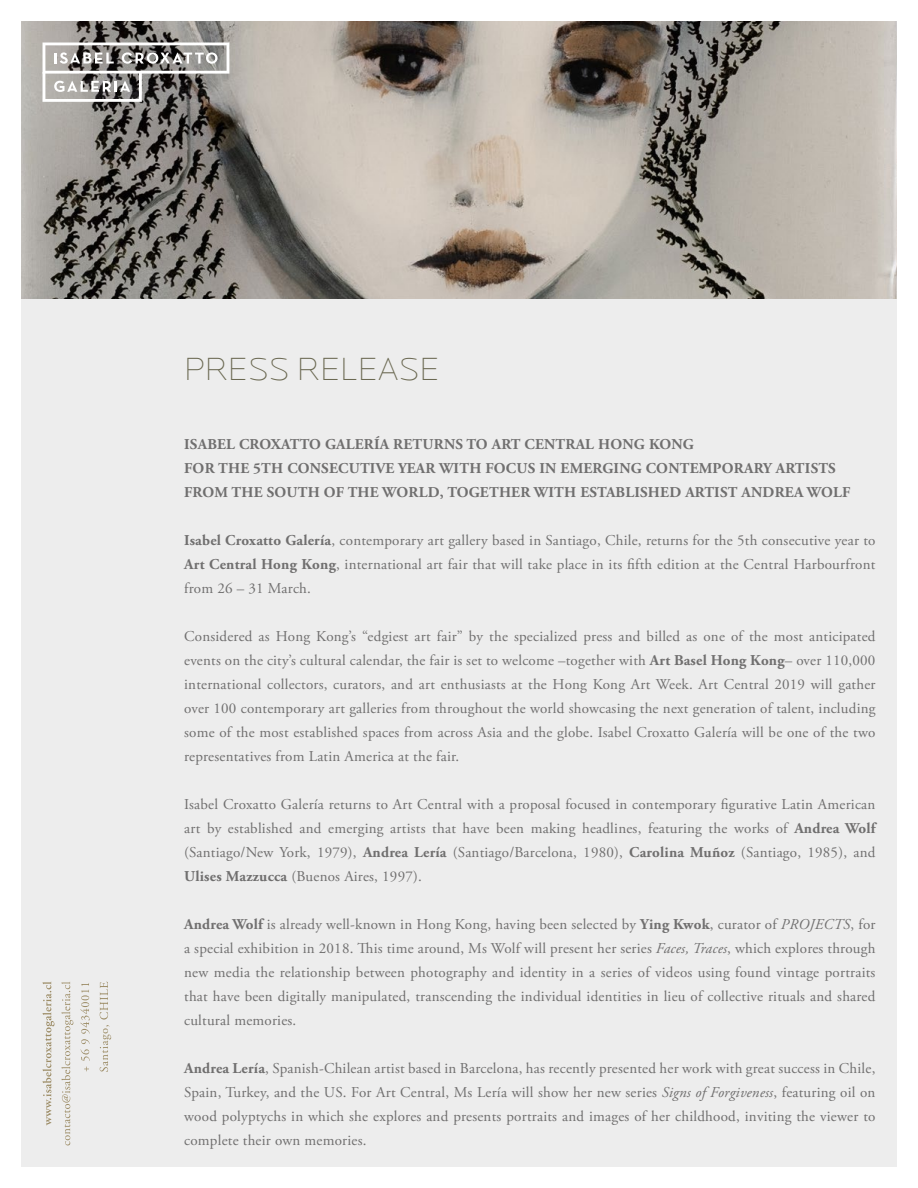
<style>
.page{position:relative;width:918px;height:1188px;background:#fff}
.page>*{position:absolute;margin:0;border:0;box-sizing:border-box;transform-origin:0 0}
.t1{font:200 33px "Locator";letter-spacing:.01em;color:#6b6952}
.t2{font:15px/24px "Adobe Garamond Pro";letter-spacing:.015em;color:#706f6f;text-align:justify}
.t3{font:700 15px/24px "Adobe Garamond Pro";letter-spacing:.015em;color:#706f6f}
.s1{font-weight:700}
.s2{font-style:italic}
</style>
<div class="page">
<div style="left:21px;top:21px;width:876px;height:1146px;background:#ededed"></div>
<img style="left:21px;top:21px;width:876px;height:277px">
<svg style="left:43px;top:982px;width:11px;height:143px"></svg>
<svg style="left:61px;top:982px;width:12px;height:163px"></svg>
<svg style="left:84px;top:1067px;width:5px;height:4px"></svg>
<svg style="left:80px;top:983px;width:10px;height:78px"></svg>
<svg style="left:100px;top:982px;width:11px;height:90px"></svg>
<svg style="left:43px;top:43px;width:186px;height:59px"></svg>
<h1 class="t1" style="left:184px;top:352px;width:257px">PRESS RELEASE</h1>
<p class="t3" style="left:184px;top:433px;width:668px">ISABEL CROXATTO GALERÍA RETURNS TO ART CENTRAL HONG KONG<br>FOR THE 5TH CONSECUTIVE YEAR WITH FOCUS IN EMERGING CONTEMPORARY ARTISTS<br>FROM THE SOUTH OF THE WORLD, TOGETHER WITH ESTABLISHED ARTIST ANDREA WOLF</p>
<p class="t2" style="left:184px;top:529px;width:693px"><span class="s1">Isabel Croxatto Galería</span>, contemporary art gallery based in Santiago, Chile, returns for the 5th consecutive year to <span class="s1">Art Central Hong Kong</span>, international art fair that will take place in its fifth edition at the Central Harbourfront from 26 – 31 March.</p>
<p class="t2" style="left:184px;top:625px;width:693px">Considered as Hong Kong’s “edgiest art fair” by the specialized press and billed as one of the most anticipated events on the city’s cultural calendar, the fair is set to welcome –together with <span class="s1">Art Basel Hong Kong</span>– over 110,000 international collectors, curators, and art enthusiasts at the Hong Kong Art Week. Art Central 2019 will gather over 100 contemporary art galleries from throughout the world showcasing the next generation of talent, including some of the most established spaces from across Asia and the globe. Isabel Croxatto Galería will be one of the two representatives from Latin America at the fair.</p>
<p class="t2" style="left:184px;top:793px;width:693px">Isabel Croxatto Galería returns to Art Central with a proposal focused in contemporary figurative Latin American art by established and emerging artists that have been making headlines, featuring the works of <span class="s1">Andrea Wolf </span>(Santiago/New York, 1979), <span class="s1">Andrea Lería</span> (Santiago/Barcelona, 1980), <span class="s1">Carolina Muñoz</span> (Santiago, 1985), and <span class="s1">Ulises Mazzucca</span> (Buenos Aires, 1997).</p>
<p class="t2" style="left:184px;top:913px;width:693px"><span class="s1">Andrea Wolf</span> is already well-known in Hong Kong, having been selected by <span class="s1">Ying Kwok</span>, curator of <span class="s2">PROJECTS</span>, for a special exhibition in 2018. This time around, Ms Wolf will present her series <span class="s2">Faces, Traces</span>, which explores through new media the relationship between photography and identity in a series of videos using found vintage portraits that have been digitally manipulated, transcending the individual identities in lieu of collective rituals and shared cultural memories.</p>
<p class="t2" style="left:184px;top:1057px;width:693px"><span class="s1">Andrea Lería</span>, Spanish-Chilean artist based in Barcelona, has recently presented her work with great success in Chile, Spain, Turkey, and the US. For Art Central, Ms Lería will show her new series <span class="s2">Signs of Forgiveness</span>, featuring oil on wood polyptychs in which she explores and presents portraits and images of her childhood, inviting the viewer to complete their own memories.</p>
</div>
